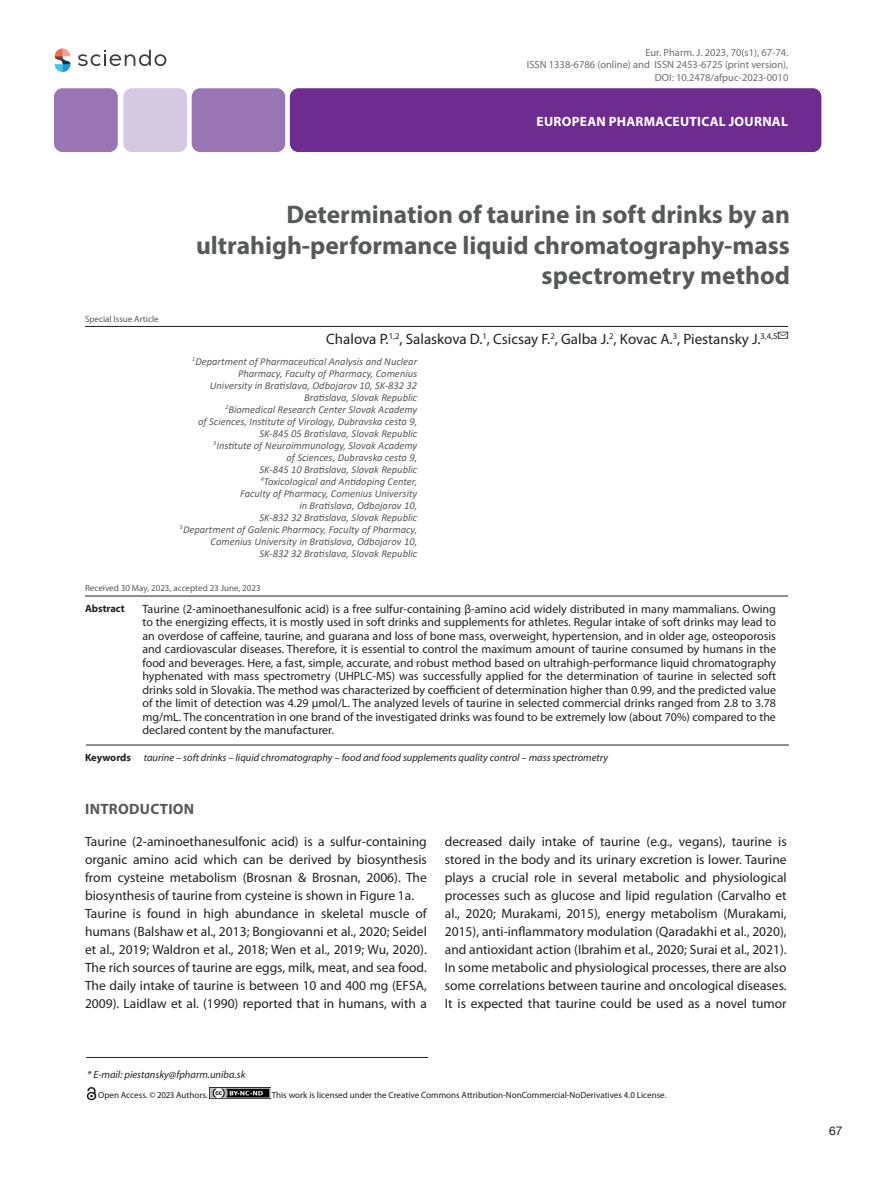
<style>
.page{position:relative;width:893px;height:1178px;background:#fff}
.page>*{position:absolute;margin:0;border:0;box-sizing:border-box;transform-origin:0 0}
.t1{font:700 25.5px/30.6px "Myriad Pro";color:#57585a;text-align:right}
.t2{font:15px "Myriad Pro";color:#231f20}
.Subtitle_1{font:700 15px "Myriad Pro";letter-spacing:.02em;color:#57585a}
.Text_main{font:13.5px/18px "Myriad Pro";color:#231f20;text-align:justify}
.t3{font:700 13.5px "Myriad Pro";letter-spacing:.02em;color:#fff}
.Sid2_text{font:12px/13.5px "Myriad Pro";color:#231f20;text-align:justify}
.t4{font:12px "Helvetica Neue";color:#231f20}
.t5{font:italic 10.5px/12px "Calibri";color:#57585a;text-align:right}
.t6{font:italic 10.5px "Myriad Pro";color:#231f20}
.t7{font:10.5px "Myriad Pro";color:#6c6d70}
.t8{font:700 10.5px "Myriad Pro";color:#231f20}
.t9{font:9px "Myriad Pro";color:#231f20}
.t10{font:9px "Myriad Pro";color:#57585a}
</style>
<div class="page">
<svg style="left:778px;top:332px;width:10px;height:7px"></svg>
<div style="left:290px;top:88px;width:531px;height:64px;background:#6e2c91;border-radius:9px"></div>
<div style="left:192px;top:88px;width:93px;height:64px;background:#9a75b3;border-radius:9px"></div>
<div style="left:123px;top:88px;width:64px;height:64px;background:#d5c9e2;border-radius:9px"></div>
<div style="left:54px;top:88px;width:64px;height:64px;background:#9a75b3;border-radius:9px"></div>
<hr style="left:85px;top:326px;width:703px;height:1px;background:#231f20">
<hr style="left:85px;top:596px;width:703px;height:1px;background:#231f20">
<hr style="left:86px;top:745px;width:703px;height:1px;background:#231f20">
<hr style="left:86px;top:1057px;width:342px;height:1px;background:#231f20">
<svg style="left:55px;top:48px;width:15px;height:24px"></svg>
<svg style="left:78px;top:50px;width:88px;height:16px"></svg>
<svg style="left:87px;top:1087px;width:9px;height:13px"></svg>
<img style="left:210px;top:1087px;width:60px;height:12px">
<p class="t7" style="left:645px;top:46px;width:144px">Eur. Pharm. J. 2023, 70(s1), 67-74.</p>
<p class="t7" style="left:527px;top:58px;width:263px">ISSN 1338-6786 (online) and ISSN 2453-6725 (print version),</p>
<p class="t7" style="left:655px;top:71px;width:135px">DOI: 10.2478/afpuc-2023-0010</p>
<p class="t3" style="left:537px;top:113px;width:253px">EUROPEAN PHARMACEUTICAL JOURNAL</p>
<p class="t10" style="left:85px;top:313px;width:75px">Special Issue Article</p>
<p class="t1" style="left:286px;top:198px;width:505px">Determination of taurine in soft drinks by an</p>
<p class="t1" style="left:196px;top:229px;width:595px">ultrahigh-performance liquid chromatography-mass spectrometry method</p>
<p class="t2" style="left:326px;top:329px;width:453px">Chalova P.<sup>1,2</sup>, Salaskova D.<sup>1</sup>, Csicsay F.<sup>2</sup>, Galba J.<sup>2</sup>, Kovac A.<sup>3</sup>, Piestansky J.<sup>3,4,5</sup></p>
<p class="t5" style="left:192px;top:355px;width:226px"><sup>1</sup>Department of Pharmaceutical Analysis and Nuclear<br>Pharmacy, Faculty of Pharmacy, Comenius</p>
<p class="t5" style="left:210px;top:379px;width:209px">University in Bratislava, Odbojarov 10, SK-832 32<br>Bratislava, Slovak Republic</p>
<p class="t5" style="left:225px;top:403px;width:193px"><sup>2</sup>Biomedical Research Center Slovak Academy</p>
<p class="t5" style="left:198px;top:415px;width:221px">of Sciences, Institute of Virology, Dubravska cesta 9,</p>
<p class="t5" style="left:259px;top:427px;width:159px">SK-845 05 Bratislava, Slovak Republic</p>
<p class="t5" style="left:213px;top:439px;width:206px"><sup>3</sup>Institute of Neuroimmunology, Slovak Academy</p>
<p class="t5" style="left:286px;top:451px;width:132px">of Sciences, Dubravska cesta 9,</p>
<p class="t5" style="left:259px;top:463px;width:159px">SK-845 10 Bratislava, Slovak Republic</p>
<p class="t5" style="left:261px;top:475px;width:158px"><sup>4</sup>Toxicological and Antidoping Center,</p>
<p class="t5" style="left:240px;top:487px;width:179px">Faculty of Pharmacy, Comenius University</p>
<p class="t5" style="left:299px;top:499px;width:119px">in Bratislava, Odbojarov 10,</p>
<p class="t5" style="left:259px;top:511px;width:159px">SK-832 32 Bratislava, Slovak Republic</p>
<p class="t5" style="left:180px;top:523px;width:239px"><sup>5</sup>Department of Galenic Pharmacy, Faculty of Pharmacy,<br>Comenius University in Bratislava, Odbojarov 10,</p>
<p class="t5" style="left:259px;top:547px;width:159px">SK-832 32 Bratislava, Slovak Republic</p>
<p class="t10" style="left:85px;top:583px;width:177px">Received 30 May, 2023, accepted 23 June, 2023</p>
<p class="t8" style="left:85px;top:601px;width:41px">Abstract</p>
<p class="Sid2_text" style="left:142px;top:602px;width:635px">Taurine (2-aminoethanesulfonic acid) is a free sulfur-containing β-amino acid widely distributed in many mammalians. Owing to the energizing effects, it is mostly used in soft drinks and supplements for athletes. Regular intake of soft drinks may lead to an overdose of caffeine, taurine, and guarana and loss of bone mass, overweight, hypertension, and in older age, osteoporosis and cardiovascular diseases. Therefore, it is essential to control the maximum amount of taurine consumed by humans in the food and beverages. Here, a fast, simple, accurate, and robust method based on ultrahigh-performance liquid chromatography hyphenated with mass spectrometry (UHPLC-MS) was successfully applied for the determination of taurine in selected soft drinks sold in Slovakia. The method was characterized by coefficient of determination higher than 0.99, and the predicted value of the limit of detection was 4.29 μmol/L. The analyzed levels of taurine in selected commercial drinks ranged from 2.8 to 3.78 mg/mL. The concentration in one brand of the investigated drinks was found to be extremely low (about 70%) compared to the declared content by the manufacturer.</p>
<p class="t8" style="left:85px;top:751px;width:48px">Keywords</p>
<p class="t6" style="left:144px;top:751px;width:466px">taurine – soft drinks – liquid chromatography – food and food supplements quality control – mass spectrometry</p>
<p class="Subtitle_1" style="left:85px;top:799px;width:111px">INTRODUCTION</p>
<p class="Text_main" style="left:85px;top:832px;width:343px">Taurine (2-aminoethanesulfonic acid) is a sulfur-containing organic amino acid which can be derived by biosynthesis from cysteine metabolism (Brosnan &amp; Brosnan, 2006). The biosynthesis of taurine from cysteine is shown in Figure 1a.</p>
<p class="Text_main" style="left:85px;top:904px;width:343px">Taurine is found in high abundance in skeletal muscle of humans (Balshaw et al., 2013; Bongiovanni et al., 2020; Seidel et al., 2019; Waldron et al., 2018; Wen et al., 2019; Wu, 2020).<br>The rich sources of taurine are eggs, milk, meat, and sea food.<br>The daily intake of taurine is between 10 and 400 mg (EFSA, 2009). Laidlaw et al. (1990) reported that in humans, with a</p>
<p class="Text_main" style="left:445px;top:832px;width:343px">decreased daily intake of taurine (e.g., vegans), taurine is stored in the body and its urinary excretion is lower. Taurine plays a crucial role in several metabolic and physiological processes such as glucose and lipid regulation (Carvalho et al., 2020; Murakami, 2015), energy metabolism (Murakami, 2015), anti-inflammatory modulation (Qaradakhi et al., 2020), and antioxidant action (Ibrahim et al., 2020; Surai et al., 2021).<br>In some metabolic and physiological processes, there are also some correlations between taurine and oncological diseases.<br>It is expected that taurine could be used as a novel tumor</p>
<p class="t6" style="left:87px;top:1068px;width:160px">* E-mail: piestansky@fpharm.uniba.sk</p>
<p class="t9" style="left:98px;top:1089px;width:111px">Open Access. © 2023 Authors.</p>
<p class="t9" style="left:272px;top:1089px;width:396px">This work is licensed under the Creative Commons Attribution-NonCommercial-NoDerivatives 4.0 License.</p>
<p class="t4" style="left:829px;top:1124px;width:15px">67</p>
</div>
